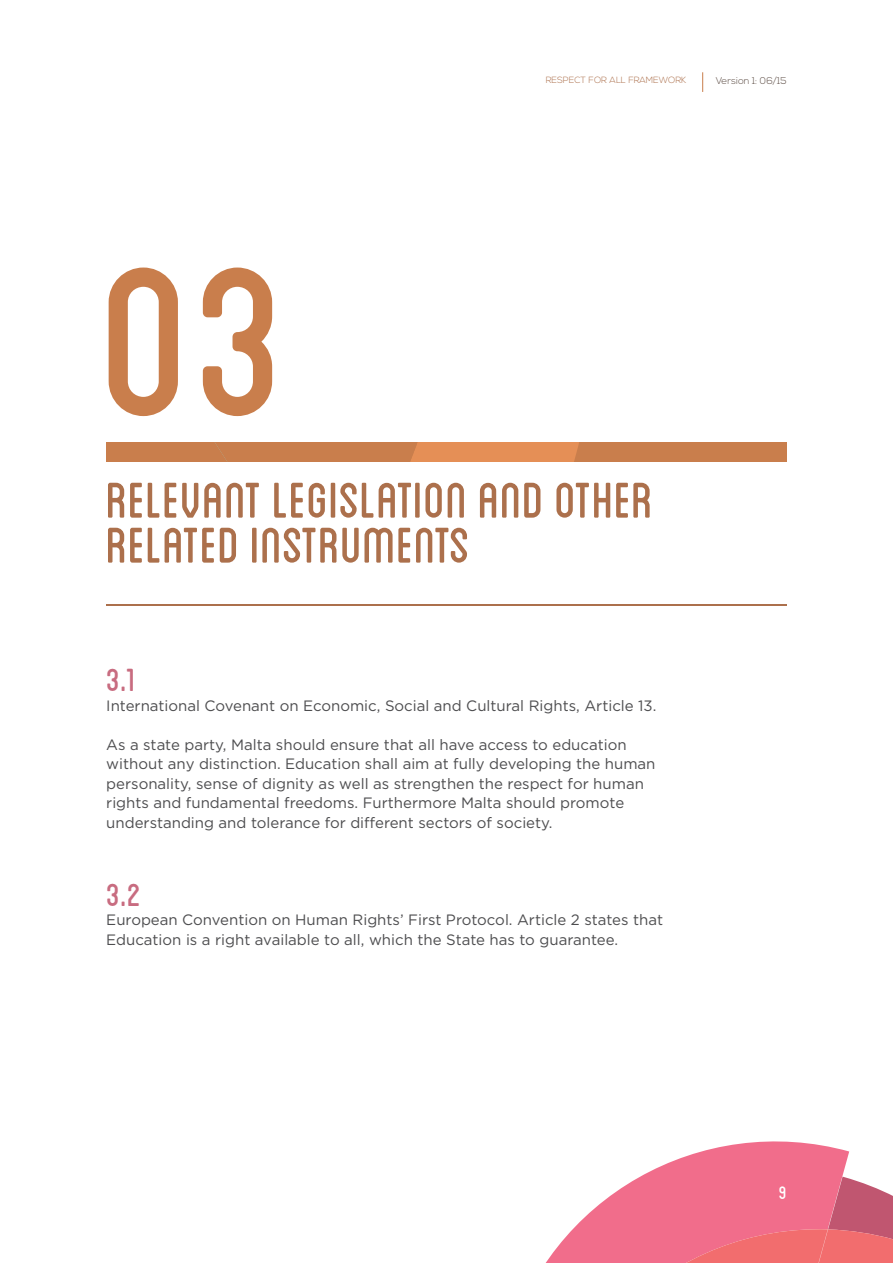
<style>
.page{position:relative;width:893px;height:1263px;background:#fff}
.page>*{position:absolute;margin:0;border:0;box-sizing:border-box;transform-origin:0 0}
.t1{font:300px "Blanch Caps";color:#c97e4c}
.t2{font:70.5px "Blanch Caps";color:#ac704c}
.t3{font:45px "Blanch Caps";color:#c86c80}
.t4{font:25.5px "Blanch Caps";color:#fff}
.t5{font:15px/19.5px "Gotham";color:#4d4d4f}
.t6{font:300 9.75px "Nexa";color:#5a4a42}
.t7{font:300 9px "Nexa";color:#ac704c}
</style>
<div class="page">
<svg style="left:545px;top:1141px;width:304px;height:122px"></svg>
<svg style="left:622px;top:1176px;width:271px;height:87px;background:#eb6e84"></svg>
<svg style="left:702px;top:72px;width:1px;height:20px"></svg>
<div style="left:106px;top:442px;width:681px;height:20px;background:#c97e4c"></div>
<svg style="left:215px;top:442px;width:364px;height:20px"></svg>
<hr style="left:106px;top:604px;width:681px;height:1px;background:#ac704c">
<h1 class="t1" style="left:100px;top:206px;width:190px">o3</h1>
<p class="t7" style="left:546px;top:75px;width:142px">RESPECT FOR ALL FRAMEWORK</p>
<p class="t6" style="left:716px;top:75px;width:72px">Version 1: 06/15</p>
<h2 class="t2" style="left:106px;top:468px;width:549px">Relevant Legislation and other</h2>
<h2 class="t2" style="left:106px;top:513px;width:365px">related Instruments</h2>
<h3 class="t3" style="left:106px;top:660px;width:31px">3.1</h3>
<p class="t5" style="left:106px;top:695px;width:552px">International Covenant on Economic, Social and Cultural Rights, Article 13.</p>
<p class="t5" style="left:106px;top:734px;width:551px">As a state party, Malta should ensure that all have access to education without any distinction. Education shall aim at fully developing the human personality, sense of dignity as well as strengthen the respect for human rights and fundamental freedoms. Furthermore Malta should promote understanding and tolerance for different sectors of society.</p>
<h3 class="t3" style="left:106px;top:874px;width:36px">3.2</h3>
<p class="t5" style="left:106px;top:910px;width:558px">European Convention on Human Rights’ First Protocol. Article 2 states that<br>Education is a right available to all, which the State has to guarantee.</p>
<h3 class="t4" style="left:779px;top:1181px;width:9px">9</h3>
</div>
